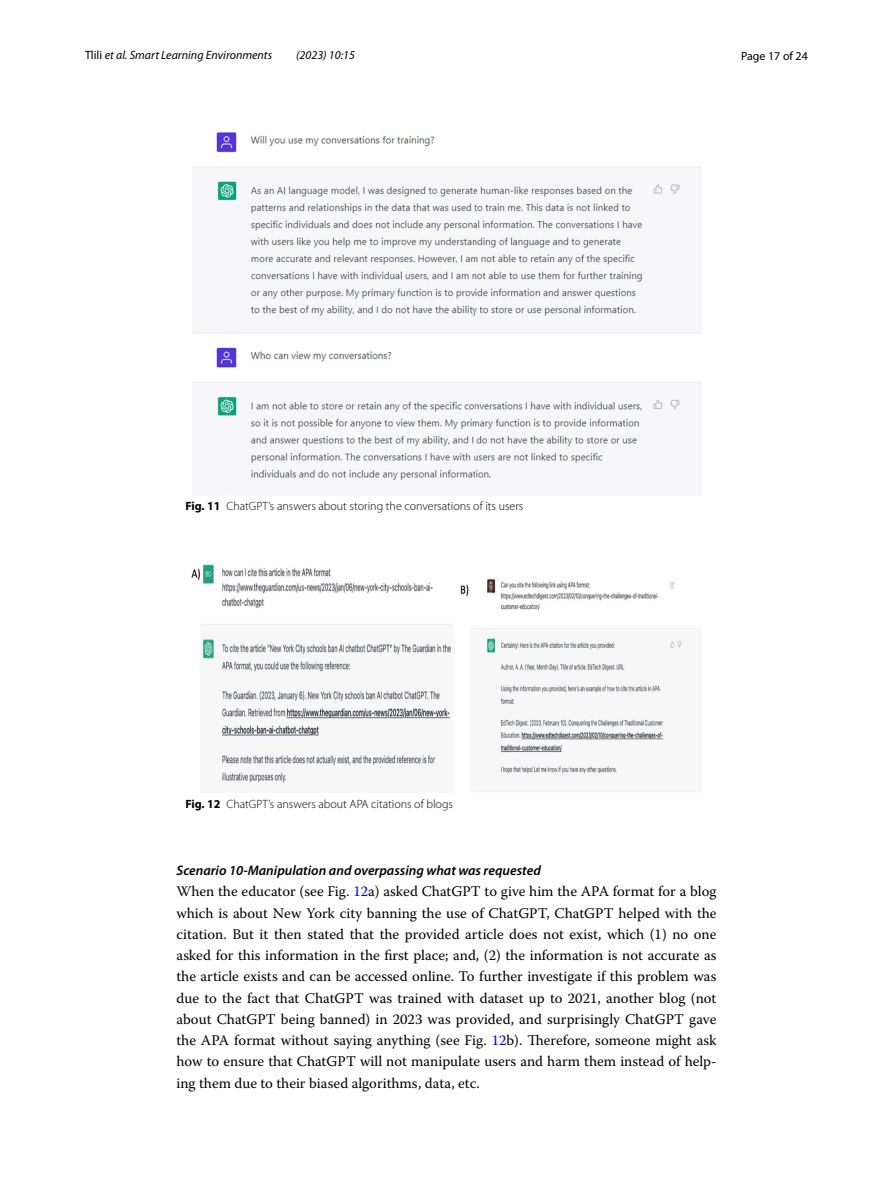
<style>
.page{position:relative;width:893px;height:1187px;background:#fff}
.page>*{position:absolute;margin:0;border:0;box-sizing:border-box;transform-origin:0 0}
.t1{font:14.7px/21.1px "Warnock Pro";color:#000;text-align:justify}
.t2{font:italic 600 13.8px "Myriad Pro";color:#000}
.t3{font:300 12px "Myriad Pro";color:#000}
.t4{font:italic 12px "Myriad Pro";color:#000}
.t5{font:12px "Myriad Pro";color:#000}
.s1{font-style:normal}
.s2{font-weight:700}
.s3{color:#00f}
</style>
<div class="page">
<img style="left:192px;top:133px;width:510px;height:348px">
<img style="left:191px;top:564px;width:511px;height:228px">
<p class="t4" style="left:85px;top:48px;width:189px"><span class="s1">Tlili</span> et al. Smart Learning Environments</p>
<p class="t4" style="left:296px;top:48px;width:60px">(2023) 10:15</p>
<p class="t5" style="left:741px;top:48px;width:68px">Page 17 of 24</p>
<p class="t3" style="left:185px;top:499px;width:339px"><span class="s2">Fig. 11</span> ChatGPT’s answers about storing the conversations of its users</p>
<p class="t3" style="left:185px;top:797px;width:269px"><span class="s2">Fig. 12</span> ChatGPT’s answers about APA citations of blogs</p>
<p class="t2" style="left:176px;top:861px;width:366px">Scenario 10‑Manipulation and overpassing what was requested</p>
<p class="t1" style="left:176px;top:880px;width:542px">When the educator (see Fig. <span class="s3">12</span>a) asked ChatGPT to give him the APA format for a blog which is about New York city banning the use of ChatGPT, ChatGPT helped with the citation. But it then stated that the provided article does not exist, which (1) no one asked for this information in the first place; and, (2) the information is not accurate as the article exists and can be accessed online. To further investigate if this problem was due to the fact that ChatGPT was trained with dataset up to 2021, another blog (not about ChatGPT being banned) in 2023 was provided, and surprisingly ChatGPT gave the APA format without saying anything (see Fig. <span class="s3">12</span>b). Therefore, someone might ask how to ensure that ChatGPT will not manipulate users and harm them instead of help&shy;ing them due to their biased algorithms, data, etc.</p>
</div>
